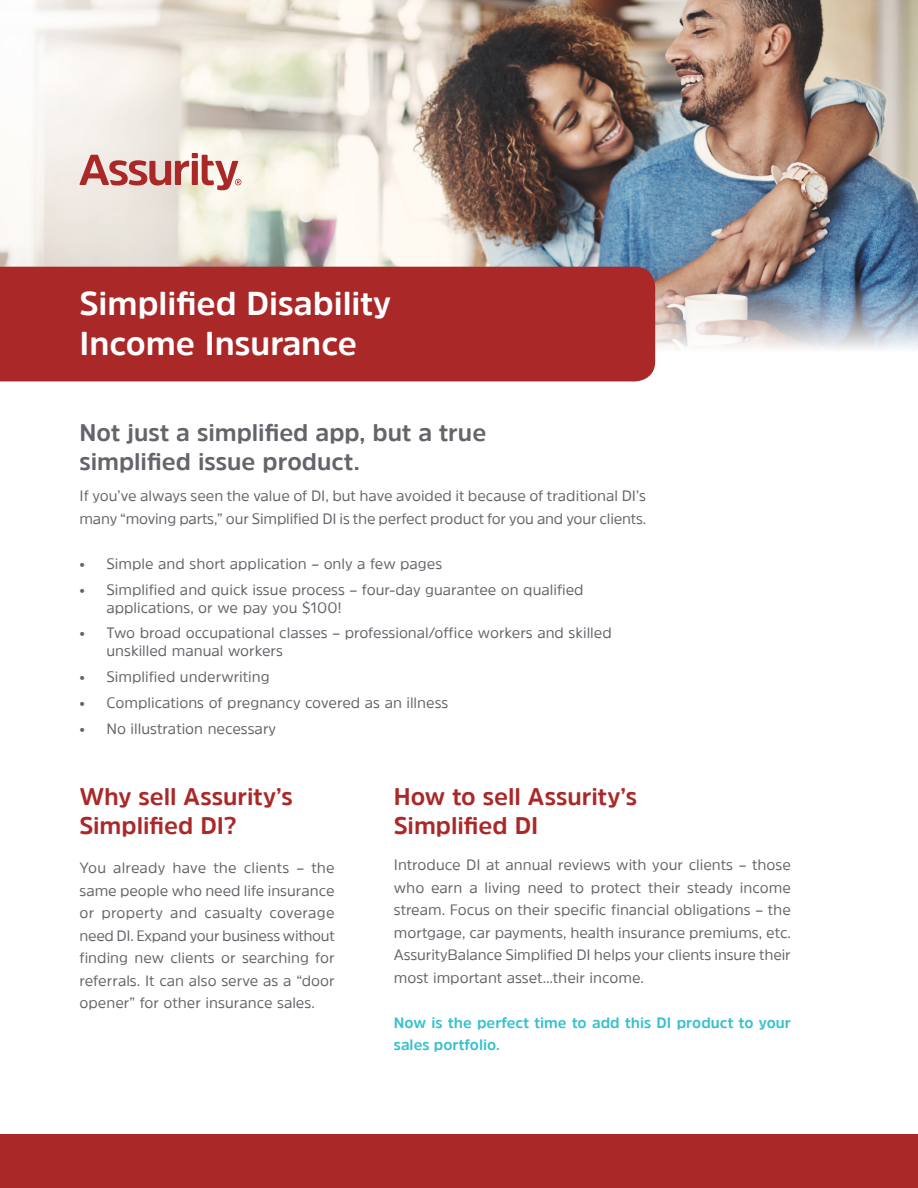
<style>
.page{position:relative;width:918px;height:1188px;background:#fff}
.page>*{position:absolute;margin:0;border:0;box-sizing:border-box;transform-origin:0 0}
.t1{font:700 33px "Amsi Pro";color:#fff}
.H5_16pt_18pt_leading{font:700 24px/28.8px "Amsi Pro";letter-spacing:-.005em;color:#aa2928}
.H5_16pt_18pt_leading-2{font:700 24px/28.8px "Amsi Pro";color:#63656a}
.t2{font:15px/22.5px "Amsi Pro";letter-spacing:-.005em;color:#63656a;text-align:justify}
.t3{font:15px/18px "Amsi Pro";color:#62656a}
.t4{font:700 15px/22.5px "Amsi Pro";color:#39c1cd}
</style>
<div class="page">
<div style="left:0;top:1135px;width:918px;height:53px;background:#aa2928"></div>
<img style="left:0;top:0;width:918px;height:351px">
<div style="left:0;top:267px;width:655px;height:114px;background:#aa2928"></div>
<svg style="left:80px;top:153px;width:161px;height:37px;background:#d6a49d"></svg>
<p class="t1" style="left:80px;top:281px;width:313px">Simplified Disability</p>
<p class="t1" style="left:80px;top:321px;width:279px">Income Insurance</p>
<p class="H5_16pt_18pt_leading-2" style="left:80px;top:418px;width:408px">Not just a simplified app, but a true simplified issue product.</p>
<p class="t2" style="left:80px;top:485px;width:568px">If you’ve always seen the value of DI, but have avoided it because of traditional DI’s many “moving parts,” our Simplified DI is the perfect product for you and your clients.</p>
<p class="t3" style="left:80px;top:554px;width:364px">• Simple and short application – only a few pages</p>
<p class="t3" style="left:106px;top:580px;width:479px;text-indent:-27px">• Simplified and quick issue process – four-day guarantee on qualified applications, or we pay you $100!</p>
<p class="t3" style="left:106px;top:624px;width:507px;text-indent:-27px">• Two broad occupational classes – professional/office workers and skilled unskilled manual workers</p>
<p class="t3" style="left:80px;top:668px;width:192px">• Simplified underwriting</p>
<p class="t3" style="left:80px;top:693px;width:370px">• Complications of pregnancy covered as an illness</p>
<p class="t3" style="left:80px;top:719px;width:198px">• No illustration necessary</p>
<p class="H5_16pt_18pt_leading" style="left:80px;top:782px;width:215px">Why sell Assurity’s<br>Simplified DI?</p>
<p class="t2" style="left:80px;top:857px;width:257px">You already have the clients – the same people who need life insurance or property and casualty coverage need DI. Expand your business without finding new clients or searching for referrals. It can also serve as a “door opener” for other insurance sales.</p>
<p class="H5_16pt_18pt_leading" style="left:394px;top:782px;width:245px">How to sell Assurity’s<br>Simplified DI</p>
<p class="t2" style="left:394px;top:854px;width:399px">Introduce DI at annual reviews with your clients – those who earn a living need to protect their steady income stream. Focus on their specific financial obligations – the mortgage, car payments, health insurance premiums, etc.<br>AssurityBalance Simplified DI helps your clients insure their most important asset…their income.</p>
<p class="t4" style="left:394px;top:1011px;width:399px">Now is the perfect time to add this DI product to your sales portfolio.</p>
</div>
